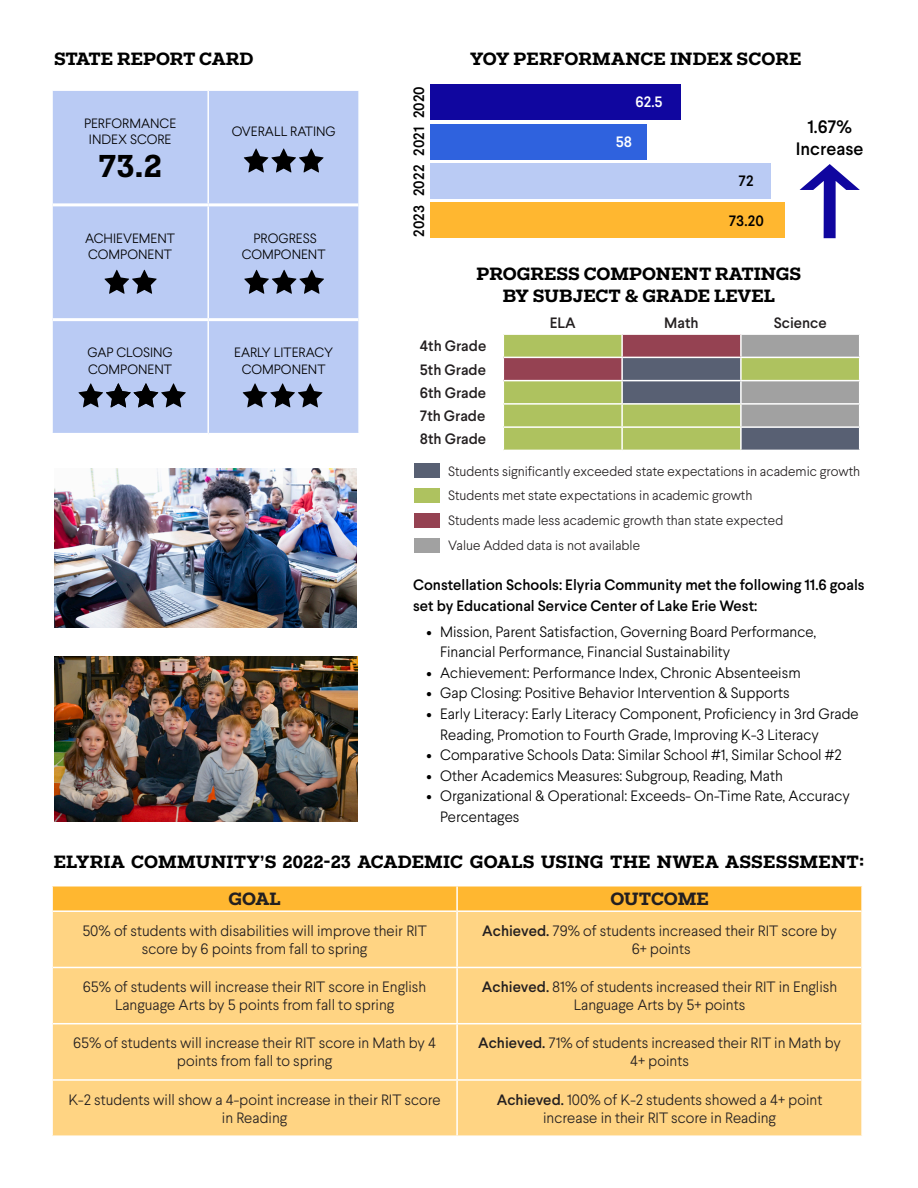
<style>
.page{position:relative;width:918px;height:1188px;background:#fff}
.page>*{position:absolute;margin:0;border:0;box-sizing:border-box;transform-origin:0 0}
.t1{font:700 32.1px "Fakt Slab";color:#000}
.t2{font:700 18px "Fakt Slab";color:#000}
.t3{font:500 18px "Larsseit";color:#000}
.t4{font:700 18px "Fakt Slab";letter-spacing:-.01em;color:#231f20}
.t5{font:300 15px/18px "Larsseit";color:#231f20;text-align:center}
.t6{font:300 15px/20.5px "Larsseit";color:#000}
.t7{font:500 15px/20.5px "Larsseit";color:#000}
.t8{font:500 15px "Larsseit";color:#231f20}
.t9{font:500 15px "Larsseit";color:#fff}
.t10{font:300 13.5px "Larsseit";color:#231f20}
.t11{font:300 13.5px "Larsseit";color:#000}
.s1{font-weight:500}
</style>
<div class="page">
<img style="left:54px;top:656px;width:303px;height:166px">
<div style="left:53px;top:91px;width:305px;height:342px;background:#bacbf4"></div>
<hr style="left:207px;top:91px;width:2px;height:112px;background:#fff">
<hr style="left:207px;top:206px;width:2px;height:112px;background:#fff">
<hr style="left:207px;top:321px;width:2px;height:112px;background:#fff">
<hr style="left:53px;top:203px;width:155px;height:3px;background:#fff">
<hr style="left:208px;top:203px;width:150px;height:3px;background:#fff">
<hr style="left:53px;top:318px;width:155px;height:3px;background:#fff">
<hr style="left:208px;top:318px;width:150px;height:3px;background:#fff">
<svg style="left:104px;top:270px;width:53px;height:24px"></svg>
<svg style="left:244px;top:148px;width:80px;height:25px;background:#6e7991"></svg>
<svg style="left:244px;top:270px;width:80px;height:24px;background:#6b758d"></svg>
<svg style="left:78px;top:383px;width:108px;height:24px;background:#6a748c"></svg>
<svg style="left:243px;top:383px;width:80px;height:24px;background:#6b758d"></svg>
<div style="left:430px;top:203px;width:354px;height:35px;background:#ffb730"></div>
<div style="left:430px;top:163px;width:341px;height:36px;background:#bacbf4"></div>
<div style="left:430px;top:124px;width:217px;height:35px;background:#2f62de"></div>
<svg style="left:503px;top:334px;width:357px;height:116px;background:#9d9d77"></svg>
<hr style="left:503px;top:333px;width:119px;height:2px;background:#fff">
<hr style="left:622px;top:333px;width:119px;height:2px;background:#fff">
<hr style="left:621px;top:335px;width:2px;height:22px;background:#fff">
<hr style="left:740px;top:335px;width:2px;height:22px;background:#fff">
<hr style="left:503px;top:357px;width:119px;height:1px;background:#fff">
<hr style="left:622px;top:357px;width:119px;height:1px;background:#fff">
<div style="left:414px;top:463px;width:25px;height:15px;background:#586073"></div>
<div style="left:414px;top:488px;width:25px;height:14px;background:#aec25f"></div>
<div style="left:414px;top:513px;width:25px;height:14px;background:#954252"></div>
<div style="left:414px;top:538px;width:26px;height:14px;background:#a1a1a1"></div>
<div style="left:430px;top:84px;width:251px;height:36px;background:#10069f"></div>
<img style="left:55px;top:468px;width:301px;height:159px">
<div style="left:53px;top:887px;width:808px;height:23px;background:#ffb730"></div>
<div style="left:53px;top:912px;width:808px;height:223px;background:#ffd483"></div>
<hr style="left:456px;top:887px;width:2px;height:24px;background:#fff">
<hr style="left:456px;top:911px;width:2px;height:56px;background:#fff">
<hr style="left:456px;top:968px;width:2px;height:55px;background:#fff">
<hr style="left:456px;top:1024px;width:2px;height:55px;background:#fff">
<hr style="left:456px;top:1081px;width:2px;height:54px;background:#fff">
<hr style="left:53px;top:1079px;width:404px;height:2px;background:#fff">
<hr style="left:457px;top:1079px;width:404px;height:2px;background:#fff">
<hr style="left:53px;top:967px;width:404px;height:1px;background:#fff">
<hr style="left:457px;top:967px;width:404px;height:1px;background:#fff">
<hr style="left:53px;top:1023px;width:404px;height:1px;background:#fff">
<hr style="left:457px;top:1023px;width:404px;height:1px;background:#fff">
<svg style="left:800px;top:164px;width:60px;height:74px"></svg>
<p class="t2" style="left:54px;top:47px;width:201px">STATE REPORT CARD</p>
<p class="t11" style="left:84px;top:115px;width:94px">PERFORMANCE</p>
<p class="t11" style="left:89px;top:131px;width:84px">INDEX SCORE</p>
<p class="t1" style="left:98px;top:145px;width:65px">73.2</p>
<p class="t11" style="left:85px;top:230px;width:91px">ACHIEVEMENT</p>
<p class="t11" style="left:88px;top:246px;width:85px">COMPONENT</p>
<p class="t11" style="left:88px;top:344px;width:87px">GAP CLOSING</p>
<p class="t11" style="left:88px;top:361px;width:85px">COMPONENT</p>
<p class="t11" style="left:232px;top:123px;width:105px">OVERALL RATING</p>
<p class="t11" style="left:254px;top:230px;width:65px">PROGRESS</p>
<p class="t11" style="left:242px;top:246px;width:85px">COMPONENT</p>
<p class="t11" style="left:234px;top:344px;width:100px">EARLY LITERACY</p>
<p class="t11" style="left:242px;top:361px;width:85px">COMPONENT</p>
<p class="t2" style="left:470px;top:47px;width:333px">YOY PERFORMANCE INDEX SCORE</p>
<p class="t7" style="left:409px;top:118px;width:34px;rotate:-90deg">2020</p>
<p class="t9" style="left:635px;top:92px;width:29px">62.5</p>
<p class="t7" style="left:409px;top:156px;width:31px;rotate:-90deg">2021</p>
<p class="t9" style="left:616px;top:132px;width:18px">58</p>
<p class="t7" style="left:409px;top:196px;width:33px;rotate:-90deg">2022</p>
<p class="t7" style="left:409px;top:237px;width:33px;rotate:-90deg">2023</p>
<p class="t7" style="left:738px;top:171px;width:16px">72</p>
<p class="t7" style="left:729px;top:210px;width:37px">73.20</p>
<p class="t3" style="left:807px;top:116px;width:46px">1.67%</p>
<p class="t3" style="left:796px;top:137px;width:69px">Increase</p>
<p class="t2" style="left:476px;top:262px;width:326px">PROGRESS COMPONENT RATINGS</p>
<p class="t2" style="left:503px;top:284px;width:274px">BY SUBJECT &amp; GRADE LEVEL</p>
<p class="t8" style="left:550px;top:313px;width:27px">ELA</p>
<p class="t8" style="left:664px;top:313px;width:36px">Math</p>
<p class="t8" style="left:774px;top:313px;width:55px">Science</p>
<p class="t8" style="left:420px;top:337px;width:68px">4th Grade</p>
<p class="t8" style="left:420px;top:360px;width:68px">5th Grade</p>
<p class="t8" style="left:420px;top:383px;width:68px">6th Grade</p>
<p class="t8" style="left:420px;top:406px;width:67px">7th Grade</p>
<p class="t8" style="left:420px;top:430px;width:68px">8th Grade</p>
<p class="t10" style="left:448px;top:462px;width:414px">Students significantly exceeded state expectations in academic growth</p>
<p class="t10" style="left:448px;top:487px;width:306px">Students met state expectations in academic growth</p>
<p class="t10" style="left:448px;top:512px;width:337px">Students made less academic growth than state expected</p>
<p class="t10" style="left:448px;top:537px;width:193px">Value Added data is not available</p>
<p class="t7" style="left:413px;top:575px;width:453px">Constellation Schools: Elyria Community met the following 11.6 goals set by Educational Service Center of Lake Erie West:</p>
<p class="t6" style="left:440px;top:621px;width:377px;text-indent:-14px">• Mission, Parent Satisfaction, Governing Board Performance,<br>Financial Performance, Financial Sustainability</p>
<p class="t6" style="left:427px;top:662px;width:376px">• Achievement: Performance Index, Chronic Absenteeism</p>
<p class="t6" style="left:427px;top:683px;width:365px">• Gap Closing: Positive Behavior Intervention &amp; Supports</p>
<p class="t6" style="left:440px;top:703px;width:420px;text-indent:-14px">• Early Literacy: Early Literacy Component, Proficiency in 3rd Grade<br>Reading, Promotion to Fourth Grade, Improving K-3 Literacy</p>
<p class="t6" style="left:427px;top:745px;width:417px">• Comparative Schools Data: Similar School #1, Similar School #2</p>
<p class="t6" style="left:427px;top:765px;width:358px">• Other Academics Measures: Subgroup, Reading, Math</p>
<p class="t6" style="left:440px;top:786px;width:411px;text-indent:-14px">• Organizational &amp; Operational: Exceeds- On-Time Rate, Accuracy<br>Percentages</p>
<p class="t2" style="left:54px;top:850px;width:812px">ELYRIA COMMUNITY’S 2022-23 ACADEMIC GOALS USING THE NWEA ASSESSMENT:</p>
<p class="t4" style="left:228px;top:887px;width:54px">GOAL</p>
<p class="t4" style="left:610px;top:887px;width:100px">OUTCOME</p>
<p class="t5" style="left:82px;top:922px;width:346px">50% of students with disabilities will improve their RIT score by 6 points from fall to spring</p>
<p class="t5" style="left:482px;top:922px;width:356px"><span class="s1">Achieved.</span> 79% of students increased their RIT score by</p>
<p class="t5" style="left:632px;top:940px;width:60px">6+ points</p>
<p class="t5" style="left:83px;top:978px;width:345px">65% of students will increase their RIT score in English<br>Language Arts by 5 points from fall to spring</p>
<p class="t5" style="left:482px;top:978px;width:357px"><span class="s1">Achieved.</span> 81% of students increased their RIT in English<br>Language Arts by 5+ points</p>
<p class="t5" style="left:73px;top:1034px;width:364px">65% of students will increase their RIT score in Math by 4 points from fall to spring</p>
<p class="t5" style="left:478px;top:1034px;width:364px"><span class="s1">Achieved.</span> 71% of students increased their RIT in Math by<br>4+ points</p>
<p class="t5" style="left:68px;top:1090px;width:374px">K-2 students will show a 4-point increase in their RIT score in Reading</p>
<p class="t5" style="left:497px;top:1090px;width:327px"><span class="s1">Achieved.</span> 100% of K-2 students showed a 4+ point increase in their RIT score in Reading</p>
</div>
